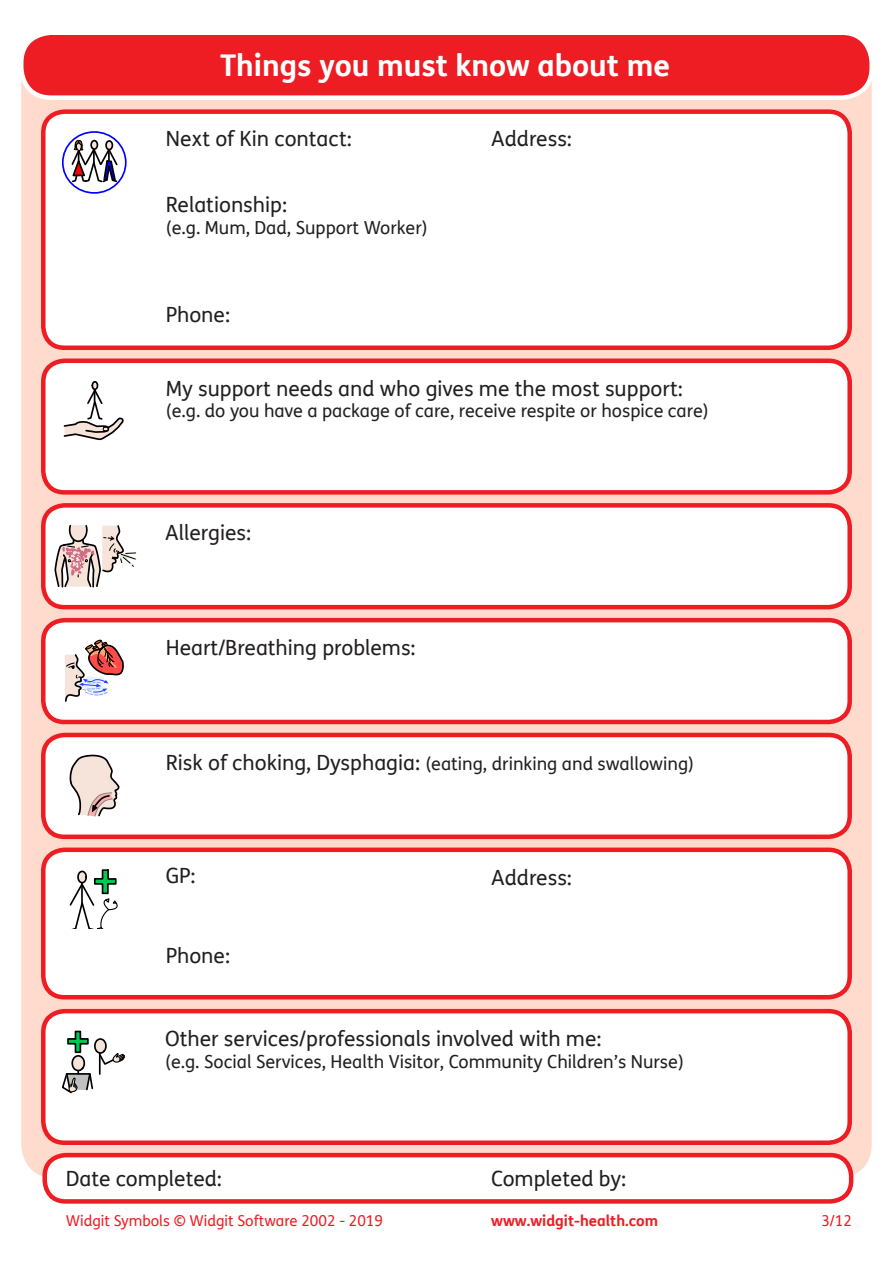
<style>
.page{position:relative;width:893px;height:1263px;background:#fff}
.page>*{position:absolute;margin:0;border:0;box-sizing:border-box;transform-origin:0 0}
.t1{font:700 30px "FS Me";color:#fff}
.t2{font:21px "FS Me";color:#231f20}
.t3{font:18px "FS Me";color:#231f20}
.t4{font:15px "FS Me";color:#ee1d23}
.t5{font:700 15px "FS Me";color:#ee1d23}
.s1{font-size:21px}
</style>
<div class="page">
<div style="left:21px;top:47px;width:851px;height:1131px;background:#ffdbcd;border-radius:34px"></div>
<div style="left:21px;top:33px;width:851px;height:65px;background:#ee1d23;border-radius:30px"></div>
<div style="left:19px;top:30px;width:855px;height:70px;border:4px solid #fff;border-radius:30px"></div>
<div style="left:45px;top:1155px;width:806px;height:46px;background:#fff;border-radius:21px"></div>
<div style="left:42px;top:1153px;width:811px;height:51px;border:4px solid #ee1d23;border-radius:21px"></div>
<div style="left:43px;top:735px;width:807px;height:102px;background:#fff;border-radius:21px"></div>
<div style="left:41px;top:733px;width:811px;height:106px;border:4px solid #ee1d23;border-radius:21px"></div>
<svg style="left:69px;top:754px;width:51px;height:63px"></svg>
<div style="left:43px;top:1011px;width:807px;height:132px;background:#fff;border-radius:21px"></div>
<div style="left:41px;top:1009px;width:811px;height:136px;border:4px solid #ee1d23;border-radius:21px"></div>
<svg style="left:62px;top:1030px;width:63px;height:64px"></svg>
<div style="left:43px;top:505px;width:807px;height:102px;background:#fff;border-radius:21px"></div>
<div style="left:41px;top:503px;width:811px;height:106px;border:4px solid #ee1d23;border-radius:21px"></div>
<div style="left:43px;top:620px;width:807px;height:102px;background:#fff;border-radius:21px"></div>
<div style="left:41px;top:618px;width:811px;height:106px;border:4px solid #ee1d23;border-radius:21px"></div>
<svg style="left:54px;top:503px;width:116px;height:199px"></svg>
<div style="left:43px;top:850px;width:807px;height:147px;background:#fff;border-radius:21px"></div>
<div style="left:41px;top:847px;width:811px;height:152px;border:4px solid #ee1d23;border-radius:21px"></div>
<svg style="left:69px;top:869px;width:49px;height:60px"></svg>
<div style="left:43px;top:361px;width:807px;height:131px;background:#fff;border-radius:21px"></div>
<div style="left:41px;top:358px;width:811px;height:137px;border:4px solid #ee1d23;border-radius:21px"></div>
<svg style="left:63px;top:381px;width:61px;height:60px"></svg>
<div style="left:43px;top:112px;width:807px;height:236px;background:#fff;border-radius:21px"></div>
<div style="left:41px;top:109px;width:811px;height:241px;border:4px solid #ee1d23;border-radius:21px"></div>
<div style="left:62px;top:131px;width:65px;height:63px;border:2px solid #00f;border-radius:50%"></div>
<svg style="left:70px;top:138px;width:49px;height:46px"></svg>
<div style="left:105px;top:140px;width:8px;height:10px;border:2px solid #000;border-radius:50%"></div>
<h1 class="t1" style="left:220px;top:43px;width:452px">Things you must know about me</h1>
<p class="t2" style="left:166px;top:125px;width:187px">Next of Kin contact:</p>
<p class="t2" style="left:166px;top:190px;width:123px">Relationship:</p>
<p class="t3" style="left:166px;top:215px;width:263px">(e.g. Mum, Dad, Support Worker)</p>
<p class="t2" style="left:166px;top:300px;width:66px">Phone:</p>
<p class="t2" style="left:491px;top:125px;width:82px">Address:</p>
<p class="t2" style="left:166px;top:374px;width:518px">My support needs and who gives me the most support:</p>
<p class="t3" style="left:166px;top:398px;width:544px">(e.g. do you have a package of care, receive respite or hospice care)</p>
<p class="t2" style="left:165px;top:518px;width:87px">Allergies:</p>
<p class="t2" style="left:166px;top:633px;width:251px">Heart/Breathing problems:</p>
<p class="t3" style="left:166px;top:751px;width:530px"><span class="s1">Risk of choking, Dysphagia:</span> (eating, drinking and swallowing)</p>
<p class="t2" style="left:166px;top:862px;width:31px">GP:</p>
<p class="t2" style="left:166px;top:941px;width:66px">Phone:</p>
<p class="t2" style="left:491px;top:863px;width:82px">Address:</p>
<p class="t2" style="left:165px;top:1024px;width:438px">Other services/professionals involved with me:</p>
<p class="t3" style="left:165px;top:1049px;width:520px">(e.g. Social Services, Health Visitor, Community Children’s Nurse)</p>
<p class="t2" style="left:66px;top:1164px;width:158px">Date completed:</p>
<p class="t2" style="left:491px;top:1164px;width:136px">Completed by:</p>
<p class="t4" style="left:66px;top:1211px;width:319px">Widgit Symbols © Widgit Software 2002 - 2019</p>
<p class="t5" style="left:491px;top:1209px;width:168px">www.widgit-health.com</p>
<p class="t4" style="left:821px;top:1211px;width:32px">3/12</p>
</div>
